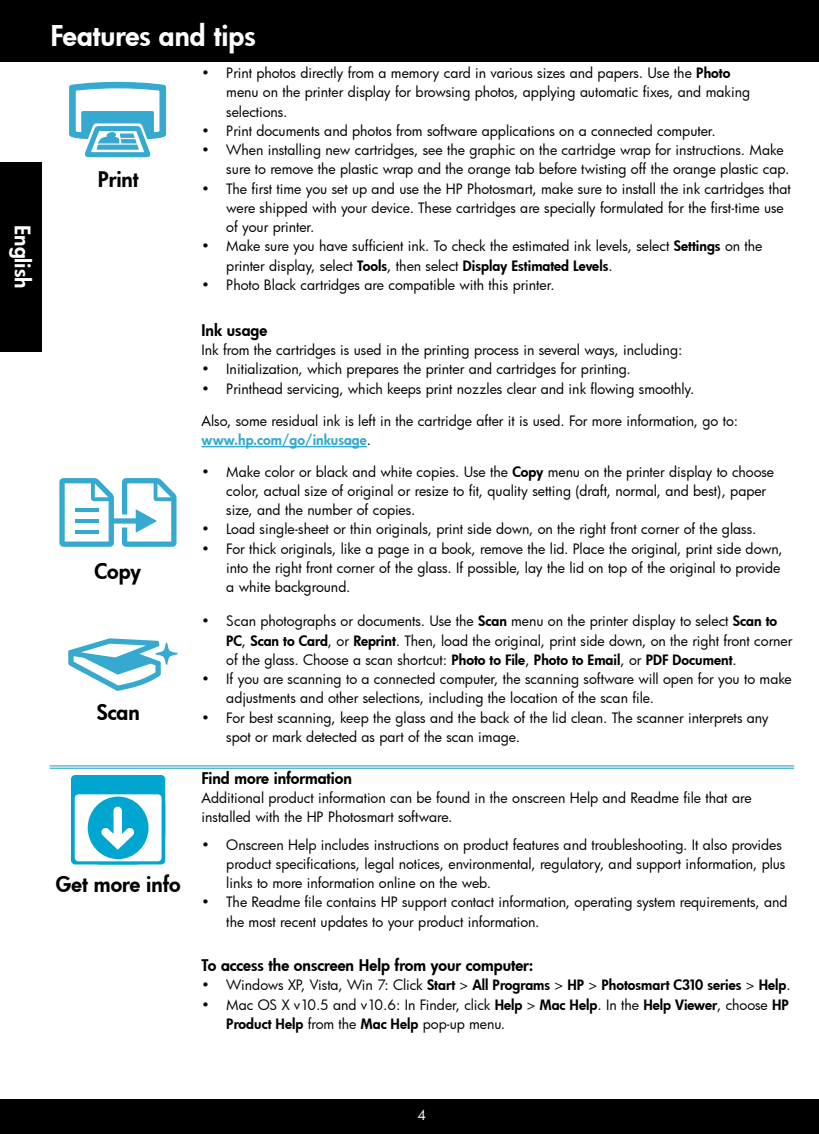
<style>
.page{position:relative;width:819px;height:1134px;background:#fff}
.page>*{position:absolute;margin:0;border:0;box-sizing:border-box;transform-origin:0 0}
.t1{font:28px "Futura Hv";color:#fff}
.t2{font:21px "Futura Hv";color:#000}
.t3{font:21px "Futura Hv";color:#fff}
.t4{font:15.75px "Futura Hv";color:#000}
.t5{font:14px/19.2px "Futura Bk";color:#000}
.t6{font:14px "Futura Hv";color:#000}
.t7{font:14px "Futura Hv";color:#36a9d0}
.t8{font:14px "Futura Bk";color:#fff}
.s1{font-family:"Futura Hv"}
.s2{font-family:"Futura Bk";color:#000}
.s3{font-family:"Futura Bk"}
</style>
<div class="page">
<div style="left:0;top:0;width:819px;height:62px;background:#000"></div>
<div style="left:0;top:1099px;width:819px;height:35px;background:#000"></div>
<hr style="left:50px;top:765px;width:744px;height:1px;background:#36a9d0">
<hr style="left:50px;top:768px;width:744px;height:1px;background:#36a9d0">
<hr style="left:202px;top:446px;width:165px;height:1px;background:#36a9d0">
<svg style="left:69px;top:81px;width:98px;height:77px"></svg>
<svg style="left:68px;top:638px;width:110px;height:53px"></svg>
<svg style="left:59px;top:478px;width:118px;height:69px"></svg>
<div style="left:71px;top:775px;width:94px;height:89px;background:#00a6d0;border-radius:4px"></div>
<div style="left:75px;top:794px;width:87px;height:67px;background:#fff;border-radius:4px"></div>
<div style="left:88px;top:797px;width:61px;height:62px;background:#00a6d0;border-radius:50%"></div>
<svg style="left:101px;top:807px;width:33px;height:43px"></svg>
<div style="left:0;top:162px;width:42px;height:190px;background:#000"></div>
<h2 class="t3" style="left:37px;top:225px;width:65px;rotate:90deg">English</h2>
<h1 class="t1" style="left:50px;top:17px;width:207px">Features and tips</h1>
<h2 class="t2" style="left:98px;top:165px;width:42px">Print</h2>
<h2 class="t2" style="left:95px;top:557px;width:48px">Copy</h2>
<h2 class="t2" style="left:97px;top:698px;width:45px">Scan</h2>
<h2 class="t2" style="left:56px;top:870px;width:126px">Get more info</h2>
<p class="t5" style="left:226px;top:63px;width:525px;text-indent:-25px">• Print photos directly from a memory card in various sizes and papers. Use the <span class="s1">Photo </span>menu on the printer display for browsing photos, applying automatic fixes, and making selections.</p>
<p class="t5" style="left:201px;top:121px;width:516px">• Print documents and photos from software applications on a connected computer.</p>
<p class="t5" style="left:226px;top:140px;width:565px;text-indent:-25px">• When installing new cartridges, see the graphic on the cartridge wrap for instructions. Make sure to remove the plastic wrap and the orange tab before twisting off the orange plastic cap.</p>
<p class="t5" style="left:226px;top:178px;width:566px;text-indent:-25px">• The first time you set up and use the HP Photosmart, make sure to install the ink cartridges that were shipped with your device. These cartridges are specially formulated for the first-time use of your printer.</p>
<p class="t5" style="left:226px;top:236px;width:538px;text-indent:-25px">• Make sure you have sufficient ink. To check the estimated ink levels, select <span class="s1">Settings</span> on the printer display, select <span class="s1">Tools</span>, then select <span class="s1">Display Estimated Levels</span>.</p>
<p class="t5" style="left:201px;top:275px;width:355px">• Photo Black cartridges are compatible with this printer.</p>
<p class="t4" style="left:202px;top:320px;width:67px">Ink usage</p>
<p class="t5" style="left:202px;top:340px;width:482px">Ink from the cartridges is used in the printing process in several ways, including:</p>
<p class="t5" style="left:202px;top:359px;width:431px">• Initialization, which prepares the printer and cartridges for printing.</p>
<p class="t5" style="left:202px;top:379px;width:495px">• Printhead servicing, which keeps print nozzles clear and ink flowing smoothly.</p>
<p class="t5" style="left:202px;top:411px;width:538px">Also, some residual ink is left in the cartridge after it is used. For more information, go to:</p>
<p class="t7" style="left:202px;top:430px;width:171px">www.hp.com/go/inkusage<span class="s2">.</span></p>
<p class="t5" style="left:226px;top:462px;width:549px;text-indent:-25px">• Make color or black and white copies. Use the <span class="s1">Copy</span> menu on the printer display to choose color, actual size of original or resize to fit, quality setting (draft, normal, and best), paper size, and the number of copies.</p>
<p class="t5" style="left:201px;top:519px;width:556px">• Load single-sheet or thin originals, print side down, on the right front corner of the glass.</p>
<p class="t5" style="left:226px;top:539px;width:558px;text-indent:-25px">• For thick originals, like a page in a book, remove the lid. Place the original, print side down, into the right front corner of the glass. If possible, lay the lid on top of the original to provide a white background.</p>
<p class="t5" style="left:226px;top:611px;width:568px;text-indent:-25px">• Scan photographs or documents. Use the <span class="s1">Scan</span> menu on the printer display to select <span class="s1">Scan to<br>PC</span>, <span class="s1">Scan to Card</span>, or <span class="s1">Reprint</span>. Then, load the original, print side down, on the right front corner of the glass. Choose a scan shortcut: <span class="s1">Photo to File</span>, <span class="s1">Photo to Email</span>, or <span class="s1">PDF Document</span>.</p>
<p class="t5" style="left:226px;top:669px;width:567px;text-indent:-25px">• If you are scanning to a connected computer, the scanning software will open for you to make adjustments and other selections, including the location of the scan file.</p>
<p class="t5" style="left:226px;top:708px;width:544px;text-indent:-25px">• For best scanning, keep the glass and the back of the lid clean. The scanner interprets any spot or mark detected as part of the scan image.</p>
<p class="t4" style="left:202px;top:767px;width:152px">Find more information</p>
<p class="t5" style="left:202px;top:788px;width:552px">Additional product information can be found in the onscreen Help and Readme file that are installed with the HP Photosmart software.</p>
<p class="t5" style="left:226px;top:835px;width:561px;text-indent:-25px">• Onscreen Help includes instructions on product features and troubleshooting. It also provides product specifications, legal notices, environmental, regulatory, and support information, plus links to more information online on the web.</p>
<p class="t5" style="left:226px;top:892px;width:563px;text-indent:-25px">• The Readme file contains HP support contact information, operating system requirements, and the most recent updates to your product information.</p>
<p class="t4" style="left:202px;top:955px;width:333px">To access the onscreen Help from your computer:</p>
<p class="t6" style="left:201px;top:976px;width:591px"><span class="s3">• Windows XP, Vista, Win 7: Click</span> Start <span class="s3">&gt;</span> All Programs <span class="s3">&gt;</span> HP <span class="s3">&gt;</span> Photosmart C310 series <span class="s3">&gt;</span> Help<span class="s3">.</span></p>
<p class="t5" style="left:201px;top:995px;width:589px">• Mac OS X v10.5 and v10.6: In Finder, click <span class="s1">Help</span> &gt; <span class="s1">Mac Help</span>. In the <span class="s1">Help Viewer</span>, choose <span class="s1">HP</span></p>
<p class="t6" style="left:226px;top:1014px;width:280px">Product Help <span class="s3">from the</span> Mac Help <span class="s3">pop-up menu.</span></p>
<p class="t8" style="left:418px;top:1105px;width:10px">4</p>
</div>
